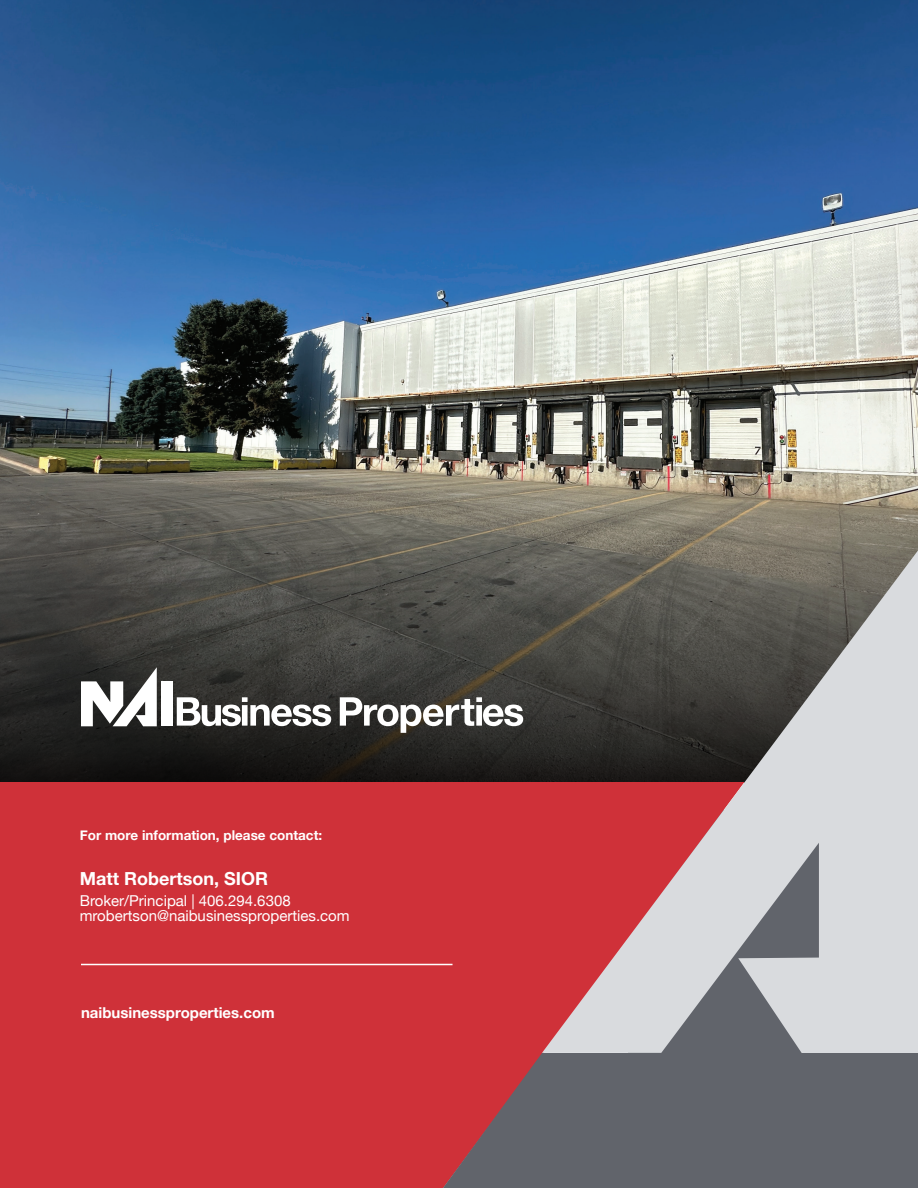
<style>
.page{position:relative;width:918px;height:1188px;background:#fff}
.page>*{position:absolute;margin:0;border:0;box-sizing:border-box;transform-origin:0 0}
.t1{font:700 18px "Helvetica Neue";color:#fff}
.t2{font:15px/15px "Helvetica Neue";color:#fff}
.t3{font:700 15px "Helvetica Neue";color:#fff}
.t4{font:700 13.5px "Helvetica Neue";color:#fff}
</style>
<div class="page">
<img style="left:0;top:0;width:918px;height:468px">
<svg style="left:0;top:468px;width:918px;height:314px;background:#56534b"></svg>
<div style="left:0;top:782px;width:542px;height:406px;background:#cf3139"></div>
<svg style="left:443px;top:1053px;width:475px;height:135px;background:#6c5e65"></svg>
<svg style="left:542px;top:550px;width:376px;height:503px;background:#9a7e7e"></svg>
<div style="left:161px;top:681px;width:12px;height:45px;background:#fff"></div>
<svg style="left:81px;top:667px;width:76px;height:59px"></svg>
<svg style="left:177px;top:697px;width:154px;height:29px"></svg>
<svg style="left:340px;top:697px;width:183px;height:36px"></svg>
<hr style="left:81px;top:964px;width:372px;height:1px;background:#fff">
<p class="t4" style="left:80px;top:824px;width:244px">For more information, please contact:</p>
<p class="t1" style="left:80px;top:864px;width:190px">Matt Robertson, SIOR</p>
<p class="t2" style="left:80px;top:894px;width:271px">Broker/Principal | 406.294.6308 mrobertson@naibusinessproperties.com</p>
<p class="t3" style="left:81px;top:1001px;width:195px">naibusinessproperties.com</p>
</div>
